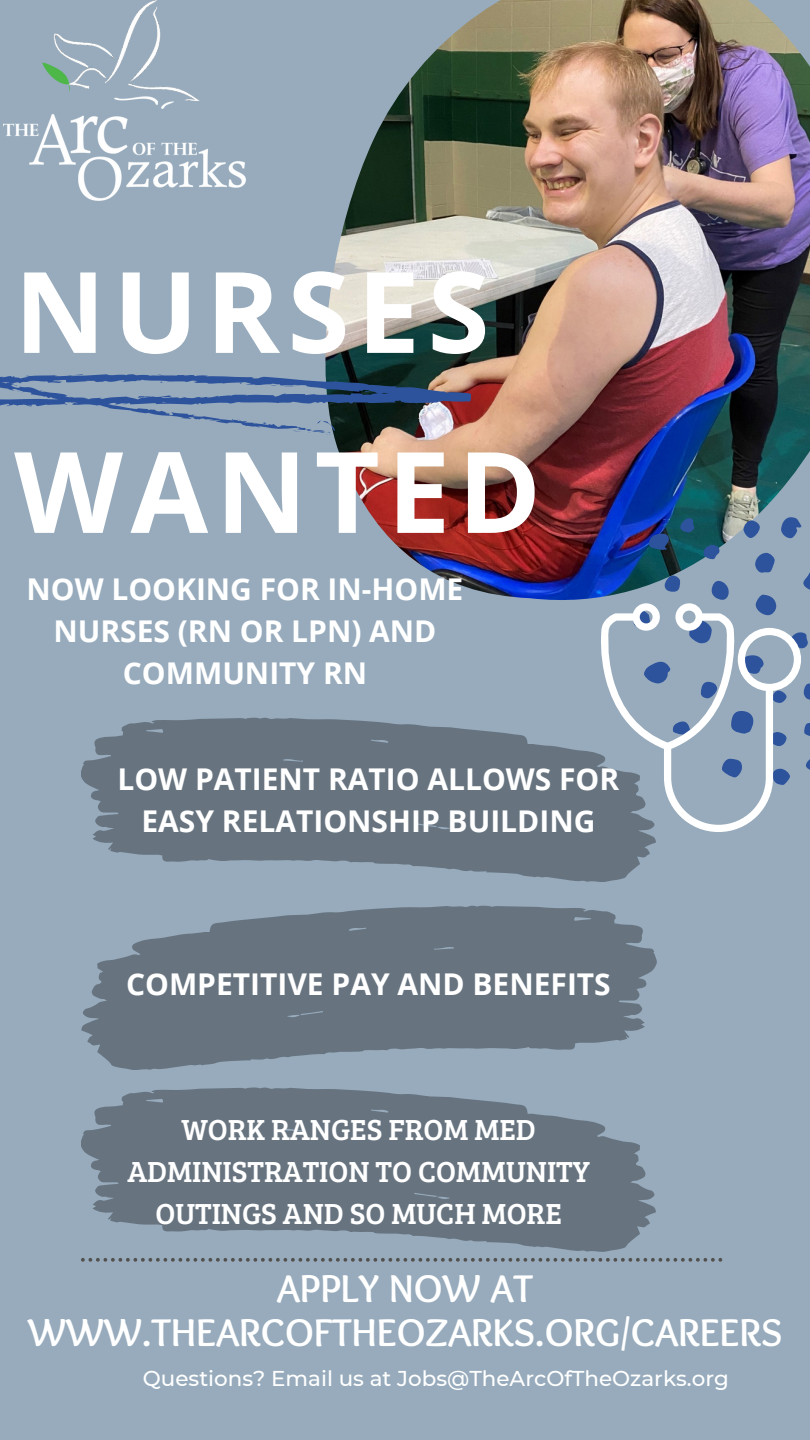
<style>
.page{position:relative;width:810px;height:1440px;background:#97abbc}
.page>*{position:absolute;margin:0;border:0;box-sizing:border-box;transform-origin:0 0}
.t1{font:700 112.6px/180px "Open Sans";letter-spacing:.065em;color:#fff}
.t2{font:700 40.2px/44.2px "Sukar";color:#fff;text-align:center}
.t3{font:700 30px/42px "Open Sans";color:#fff;text-align:center}
.t4{font:30px/42px "Bree Serif";color:#fff;text-align:center}
.t5{font:500 21.4px "Montserrat";color:#fff}
</style>
<div class="page">
<img style="left:333px;top:0;width:477px;height:600px">
<svg style="left:81px;top:718px;width:575px;height:164px;fill:#677480"></svg>
<svg style="left:81px;top:906px;width:575px;height:164px;fill:#677480"></svg>
<svg style="left:81px;top:1088px;width:575px;height:164px;fill:#677480"></svg>
<svg style="left:81px;top:1258px;width:641px;height:4px"></svg>
<svg style="left:599px;top:517px;width:211px;height:315px"></svg>
<svg style="left:0;top:275px;width:472px;height:249px"></svg>
<img style="left:4px;top:0;width:241px;height:201px">
<p class="t1" style="left:14px;top:219px;width:528px">NURSES<br>WANTED</p>
<p class="t3" style="left:27px;top:568px;width:438px">NOW LOOKING FOR IN-HOME<br>NURSES (RN OR LPN) AND<br>COMMUNITY RN</p>
<p class="t3" style="left:118px;top:757px;width:503px">LOW PATIENT RATIO ALLOWS FOR<br>EASY RELATIONSHIP BUILDING</p>
<p class="t3" style="left:126px;top:962px;width:486px">COMPETITIVE PAY AND BENEFITS</p>
<p class="t4" style="left:127px;top:1107px;width:464px">WORK RANGES FROM MED<br>ADMINISTRATION TO COMMUNITY<br>OUTINGS AND SO MUCH MORE</p>
<p class="t2" style="left:28px;top:1270px;width:756px">APPLY NOW AT<br>WWW.THEARCOFTHEOZARKS.ORG/CAREERS</p>
<p class="t5" style="left:143px;top:1366px;width:588px">Questions? Email us at Jobs@TheArcOfTheOzarks.org</p>
</div>
